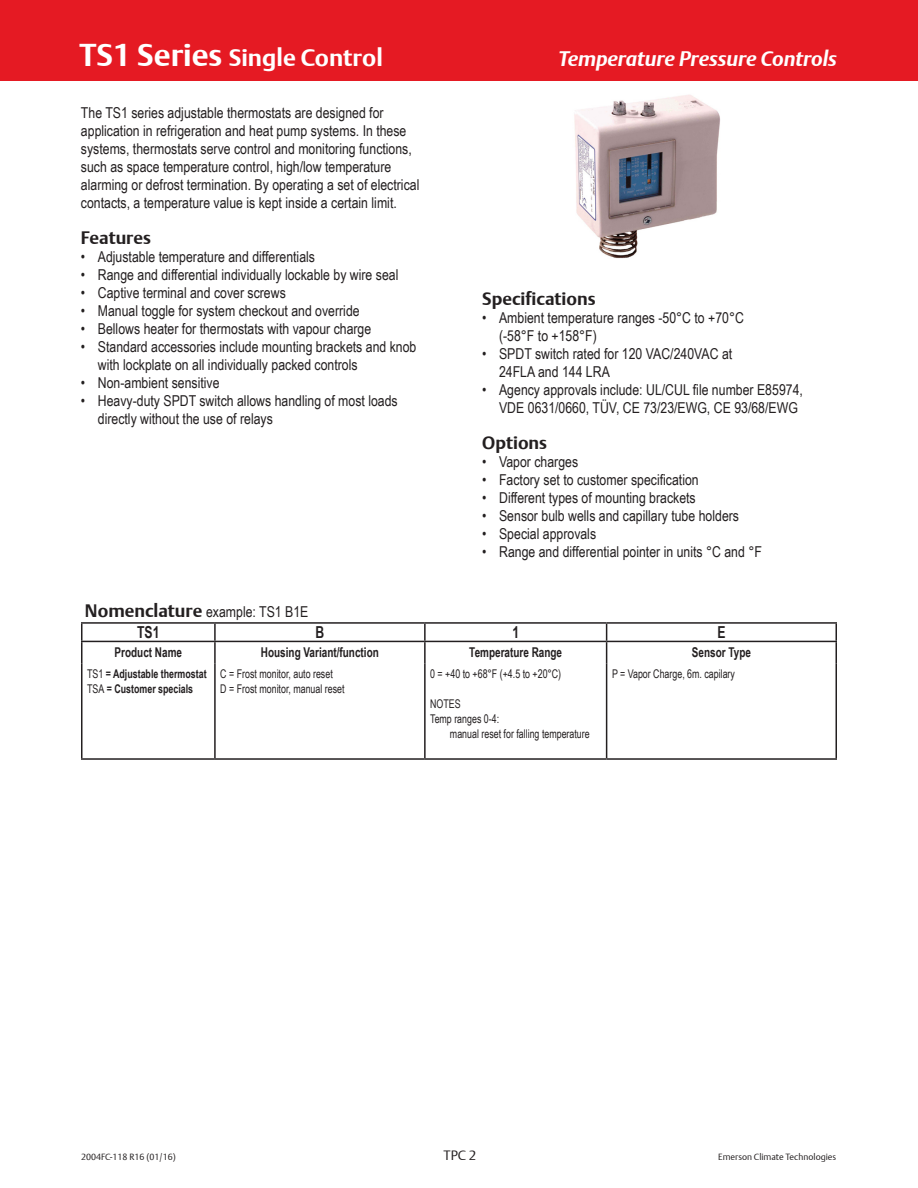
<style>
.page{position:relative;width:918px;height:1188px;background:#fff}
.page>*{position:absolute;margin:0;border:0;box-sizing:border-box;transform-origin:0 0}
.t1{font:700 24px "DTL Argo T";color:#fff}
.t2{font:italic 700 21px "DTL Argo T";color:#fff}
.t3{font:700 18px "DTL Argo T";color:#231f20}
.t4{font:700 16.5px "Arial Narrow";color:#231f20;scale:.9 1}
.t5{font:15px/18px "Arial Narrow";color:#231f20}
.t6{font:700 13.5px "Arial Narrow";color:#231f20;scale:.9 1}
.t7{font:13.5px "DTL Argo T Light";color:#231f20}
.t8{font:12px/15px "Arial Narrow";color:#231f20;scale:.9 1}
.t9{font:700 12px/15px "Arial Narrow";color:#231f20;scale:.9 1}
.t10{font:9px "DTL Argo T Light";color:#231f20}
.s1{font-size:31.5px}
.s2{font-family:"DTL Argo T";font-weight:700;font-size:18px}
.s3{font-weight:400}
</style>
<div class="page">
<div style="left:0;top:0;width:918px;height:81px;background:#e51a23"></div>
<img style="left:574px;top:95px;width:146px;height:164px">
<hr style="left:81px;top:622px;width:134px;height:2px;background:#231f20">
<hr style="left:215px;top:622px;width:210px;height:2px;background:#231f20">
<svg style="left:214px;top:624px;width:2px;height:17px"></svg>
<hr style="left:425px;top:622px;width:182px;height:2px;background:#231f20">
<svg style="left:424px;top:624px;width:2px;height:17px"></svg>
<hr style="left:607px;top:622px;width:230px;height:2px;background:#231f20">
<hr style="left:81px;top:641px;width:134px;height:1px;background:#231f20">
<svg style="left:81px;top:624px;width:1px;height:39px"></svg>
<hr style="left:215px;top:641px;width:210px;height:1px;background:#231f20">
<hr style="left:214px;top:642px;width:2px;height:21px;background:#231f20">
<hr style="left:425px;top:641px;width:182px;height:1px;background:#231f20">
<hr style="left:424px;top:642px;width:2px;height:21px;background:#231f20">
<hr style="left:607px;top:641px;width:230px;height:1px;background:#231f20">
<svg style="left:606px;top:624px;width:1px;height:39px"></svg>
<svg style="left:836px;top:624px;width:1px;height:39px"></svg>
<hr style="left:81px;top:663px;width:1px;height:95px;background:#231f20">
<hr style="left:214px;top:663px;width:2px;height:95px;background:#231f20">
<hr style="left:424px;top:663px;width:2px;height:95px;background:#231f20">
<hr style="left:606px;top:663px;width:1px;height:95px;background:#231f20">
<hr style="left:836px;top:663px;width:1px;height:95px;background:#231f20">
<hr style="left:81px;top:758px;width:134px;height:2px;background:#231f20">
<hr style="left:215px;top:758px;width:210px;height:2px;background:#231f20">
<hr style="left:425px;top:758px;width:182px;height:2px;background:#231f20">
<hr style="left:607px;top:758px;width:230px;height:2px;background:#231f20">
<h1 class="t1" style="left:80px;top:43px;width:305px"><span class="s1">TS1 Series</span> Single Control</h1>
<p class="t5" style="left:81px;top:103px;width:340px">The TS1 series adjustable thermostats are designed for application in refrigeration and heat pump systems. In these systems, thermostats serve control and monitoring functions, such as space temperature control, high/low temperature alarming or defrost termination. By operating a set of electrical contacts, a temperature value is kept inside a certain limit.</p>
<p class="t3" style="left:81px;top:227px;width:72px">Features</p>
<p class="t5" style="left:81px;top:247px;width:236px">• Adjustable temperature and differentials</p>
<p class="t5" style="left:81px;top:265px;width:319px">• Range and differential individually lockable by wire seal</p>
<p class="t5" style="left:81px;top:283px;width:206px">• Captive terminal and cover screws</p>
<p class="t5" style="left:81px;top:301px;width:280px">• Manual toggle for system checkout and override</p>
<p class="t5" style="left:81px;top:319px;width:292px">• Bellows heater for thermostats with vapour charge</p>
<p class="t5" style="left:98px;top:337px;width:320px;text-indent:-17px">• Standard accessories include mounting brackets and knob with lockplate on all individually packed controls</p>
<p class="t5" style="left:81px;top:373px;width:140px">• Non-ambient sensitive</p>
<p class="t5" style="left:98px;top:391px;width:301px;text-indent:-17px">• Heavy-duty SPDT switch allows handling of most loads directly without the use of relays</p>
<h2 class="t2" style="left:559px;top:46px;width:280px">Temperature Pressure Controls</h2>
<p class="t3" style="left:482px;top:288px;width:115px">Specifications</p>
<p class="t5" style="left:499px;top:308px;width:246px;text-indent:-17px">• Ambient temperature ranges -50°C to +70°C (-58°F to +158°F)</p>
<p class="t5" style="left:499px;top:344px;width:235px;text-indent:-17px">• SPDT switch rated for 120 VAC/240VAC at<br>24FLA and 144 LRA</p>
<p class="t5" style="left:499px;top:380px;width:305px;text-indent:-17px">• Agency approvals include: UL/CUL file number E85974,<br>VDE 0631/0660, TÜV, CE 73/23/EWG, CE 93/68/EWG</p>
<p class="t3" style="left:482px;top:432px;width:66px">Options</p>
<p class="t5" style="left:482px;top:452px;width:97px">• Vapor charges</p>
<p class="t5" style="left:482px;top:470px;width:218px">• Factory set to customer specification</p>
<p class="t5" style="left:482px;top:488px;width:215px">• Different types of mounting brackets</p>
<p class="t5" style="left:482px;top:506px;width:258px">• Sensor bulb wells and capillary tube holders</p>
<p class="t5" style="left:482px;top:524px;width:115px">• Special approvals</p>
<p class="t5" style="left:482px;top:542px;width:281px">• Range and differential pointer in units °C and °F</p>
<p class="t5" style="left:85px;top:602px;width:225px"><span class="s2">Nomenclature</span> example: TS1 B1E</p>
<p class="t4" style="left:137px;top:620px;width:26px">TS1</p>
<p class="t4" style="left:316px;top:620px;width:11px">B</p>
<p class="t4" style="left:512px;top:620px;width:9px">1</p>
<p class="t4" style="left:717px;top:620px;width:11px">E</p>
<p class="t6" style="left:115px;top:642px;width:77px">Product Name</p>
<p class="t6" style="left:261px;top:642px;width:133px">Housing Variant/function</p>
<p class="t6" style="left:469px;top:642px;width:105px">Temperature Range</p>
<p class="t6" style="left:692px;top:642px;width:67px">Sensor Type</p>
<p class="t9" style="left:87px;top:666px;width:134px"><span class="s3">TS1</span> = Adjustable thermostat<br><span class="s3">TSA</span> = Customer specials</p>
<p class="t8" style="left:220px;top:666px;width:140px">C = Frost monitor, auto reset<br>D = Frost monitor, manual reset</p>
<p class="t8" style="left:430px;top:666px;width:147px">0 = +40 to +68°F (+4.5 to +20°C)</p>
<p class="t8" style="left:430px;top:696px;width:35px">NOTES</p>
<p class="t8" style="left:430px;top:711px;width:78px">Temp ranges 0-4:</p>
<p class="t8" style="left:450px;top:726px;width:157px">manual reset for falling temperature</p>
<p class="t8" style="left:612px;top:666px;width:138px">P = Vapor Charge, 6m. capilary</p>
<p class="t10" style="left:81px;top:1152px;width:96px">2004FC-118 R16 (01/16)</p>
<p class="t7" style="left:443px;top:1147px;width:34px">TPC 2</p>
<p class="t10" style="left:718px;top:1152px;width:119px">Emerson Climate Technologies</p>
</div>
